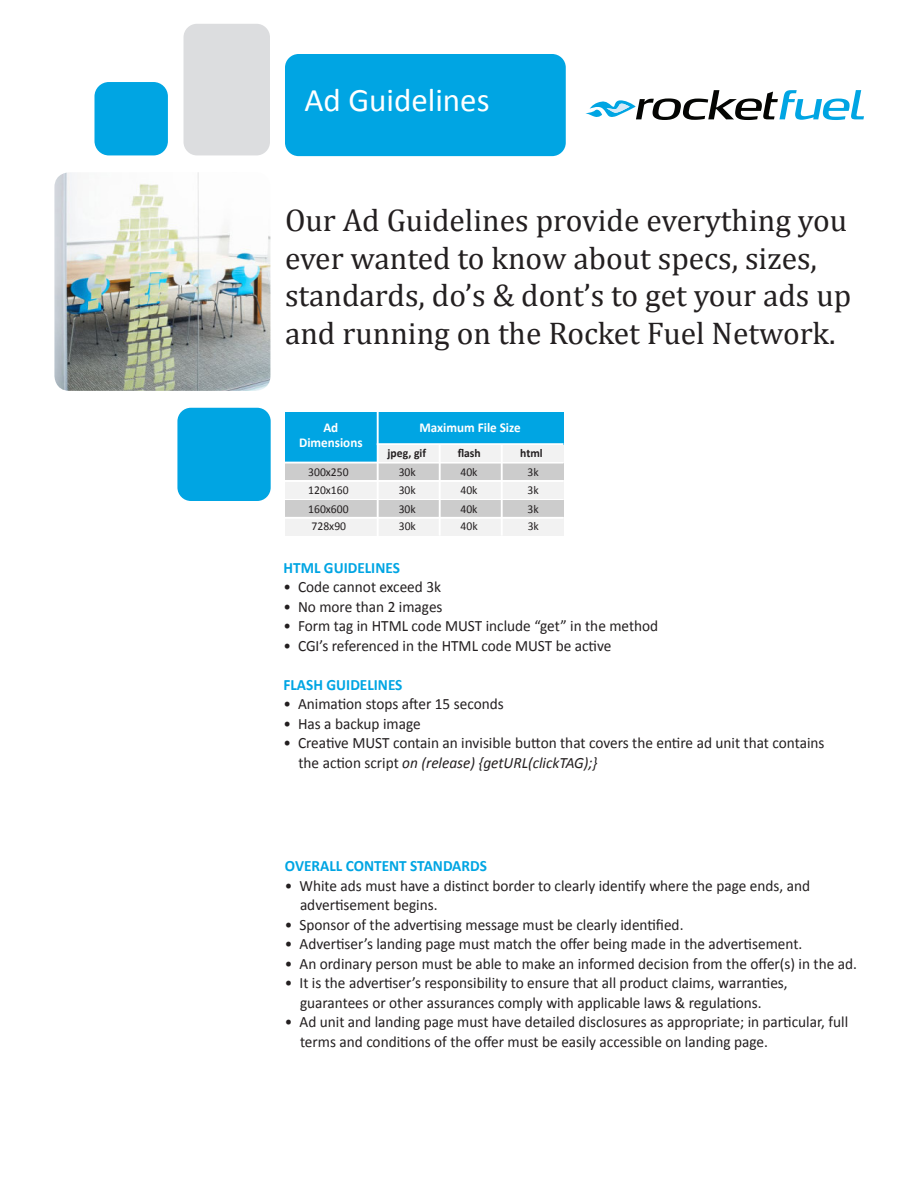
<style>
.page{position:relative;width:918px;height:1188px;background:#fff}
.page>*{position:absolute;margin:0;border:0;box-sizing:border-box;transform-origin:0 0}
.t1{font:33px "Calibri";color:#fff}
.t2{font:31.5px/37.5px "Cambria";color:#231f20}
.t3{font:15.75px/19.5px "Calibri";color:#231f20}
.t4{font:700 15.75px "Calibri";color:#00a5e3}
.t5{font:700 13.5px "Calibri";color:#fff}
.t6{font:12px "Calibri";color:#231f20}
.t7{font:700 12px "Calibri";color:#231f20}
.s1{font-style:italic}
</style>
<div class="page">
<div style="left:285px;top:54px;width:281px;height:102px;background:#00a5e3;border-radius:14px"></div>
<svg style="left:585px;top:90px;width:279px;height:30px"></svg>
<img style="left:54px;top:172px;width:216px;height:219px">
<div style="left:285px;top:412px;width:92px;height:50px;background:#00a5e3"></div>
<div style="left:377px;top:412px;width:187px;height:33px;background:#00a5e3"></div>
<div style="left:285px;top:464px;width:279px;height:16px;background:#ccc"></div>
<div style="left:285px;top:519px;width:279px;height:16px;background:#f2f2f2"></div>
<div style="left:285px;top:482px;width:279px;height:16px;background:#f2f2f2"></div>
<hr style="left:377px;top:443px;width:187px;height:2px;background:#fff">
<div style="left:377px;top:445px;width:187px;height:17px;background:#f2f2f2"></div>
<div style="left:285px;top:500px;width:279px;height:17px;background:#ccc"></div>
<hr style="left:501px;top:444px;width:2px;height:92px;background:#fff">
<hr style="left:439px;top:444px;width:2px;height:92px;background:#fff">
<hr style="left:377px;top:411px;width:2px;height:126px;background:#fff">
<div style="left:184px;top:24px;width:86px;height:131px;background:#dcdddf;border-radius:14px"></div>
<div style="left:94px;top:82px;width:74px;height:73px;background:#00a5e3;border-radius:14px"></div>
<div style="left:177px;top:408px;width:94px;height:93px;background:#00a5e3;border-radius:14px"></div>
<p class="t1" style="left:304px;top:79px;width:187px">Ad Guidelines</p>
<p class="t2" style="left:285px;top:201px;width:568px">Our Ad Guidelines provide everything you ever wanted to know about specs, sizes, standards, do’s &amp; dont’s to get your ads up and running on the Rocket Fuel Network.</p>
<p class="t5" style="left:323px;top:419px;width:16px">Ad</p>
<p class="t5" style="left:299px;top:434px;width:65px">Dimensions</p>
<p class="t5" style="left:419px;top:419px;width:103px">Maximum File Size</p>
<p class="t7" style="left:388px;top:446px;width:40px">jpeg, gif</p>
<p class="t7" style="left:458px;top:446px;width:25px">flash</p>
<p class="t7" style="left:520px;top:446px;width:24px">html</p>
<p class="t6" style="left:308px;top:464px;width:42px">300x250</p>
<p class="t6" style="left:399px;top:464px;width:19px">30k</p>
<p class="t6" style="left:461px;top:464px;width:19px">40k</p>
<p class="t6" style="left:528px;top:464px;width:13px">3k</p>
<p class="t6" style="left:308px;top:483px;width:42px">120x160</p>
<p class="t6" style="left:399px;top:483px;width:19px">30k</p>
<p class="t6" style="left:461px;top:483px;width:19px">40k</p>
<p class="t6" style="left:528px;top:483px;width:13px">3k</p>
<p class="t6" style="left:308px;top:502px;width:42px">160x600</p>
<p class="t6" style="left:399px;top:502px;width:19px">30k</p>
<p class="t6" style="left:461px;top:502px;width:19px">40k</p>
<p class="t6" style="left:528px;top:502px;width:13px">3k</p>
<p class="t6" style="left:312px;top:519px;width:36px">728x90</p>
<p class="t6" style="left:399px;top:519px;width:19px">30k</p>
<p class="t6" style="left:461px;top:519px;width:19px">40k</p>
<p class="t6" style="left:528px;top:519px;width:13px">3k</p>
<p class="t4" style="left:284px;top:558px;width:118px">HTML GUIDELINES</p>
<p class="t3" style="left:283px;top:577px;width:159px">• Code cannot exceed 3k</p>
<p class="t3" style="left:283px;top:597px;width:161px">• No more than 2 images</p>
<p class="t3" style="left:283px;top:616px;width:376px">• Form tag in HTML code MUST include “get” in the method</p>
<p class="t3" style="left:283px;top:636px;width:329px">• CGI’s referenced in the HTML code MUST be active</p>
<p class="t4" style="left:284px;top:675px;width:121px">FLASH GUIDELINES</p>
<p class="t3" style="left:283px;top:694px;width:222px">• Animation stops after 15 seconds</p>
<p class="t3" style="left:283px;top:714px;width:139px">• Has a backup image</p>
<p class="t3" style="left:298px;top:733px;width:528px;text-indent:-15px">• Creative MUST contain an invisible button that covers the entire ad unit that contains the action script <span class="s1">on (release) {getURL(clickTAG);}</span></p>
<p class="t4" style="left:285px;top:856px;width:203px">OVERALL CONTENT STANDARDS</p>
<p class="t3" style="left:300px;top:876px;width:512px;text-indent:-15px">• White ads must have a distinct border to clearly identify where the page ends, and advertisement begins.</p>
<p class="t3" style="left:285px;top:915px;width:400px">• Sponsor of the advertising message must be clearly identified.</p>
<p class="t3" style="left:285px;top:934px;width:519px">• Advertiser’s landing page must match the offer being made in the advertisement.</p>
<p class="t3" style="left:285px;top:954px;width:574px">• An ordinary person must be able to make an informed decision from the offer(s) in the ad.</p>
<p class="t3" style="left:300px;top:973px;width:489px;text-indent:-15px">• It is the advertiser’s responsibility to ensure that all product claims, warranties, guarantees or other assurances comply with applicable laws &amp; regulations.</p>
<p class="t3" style="left:300px;top:1012px;width:550px;text-indent:-15px">• Ad unit and landing page must have detailed disclosures as appropriate; in particular, full terms and conditions of the offer must be easily accessible on landing page.</p>
</div>
